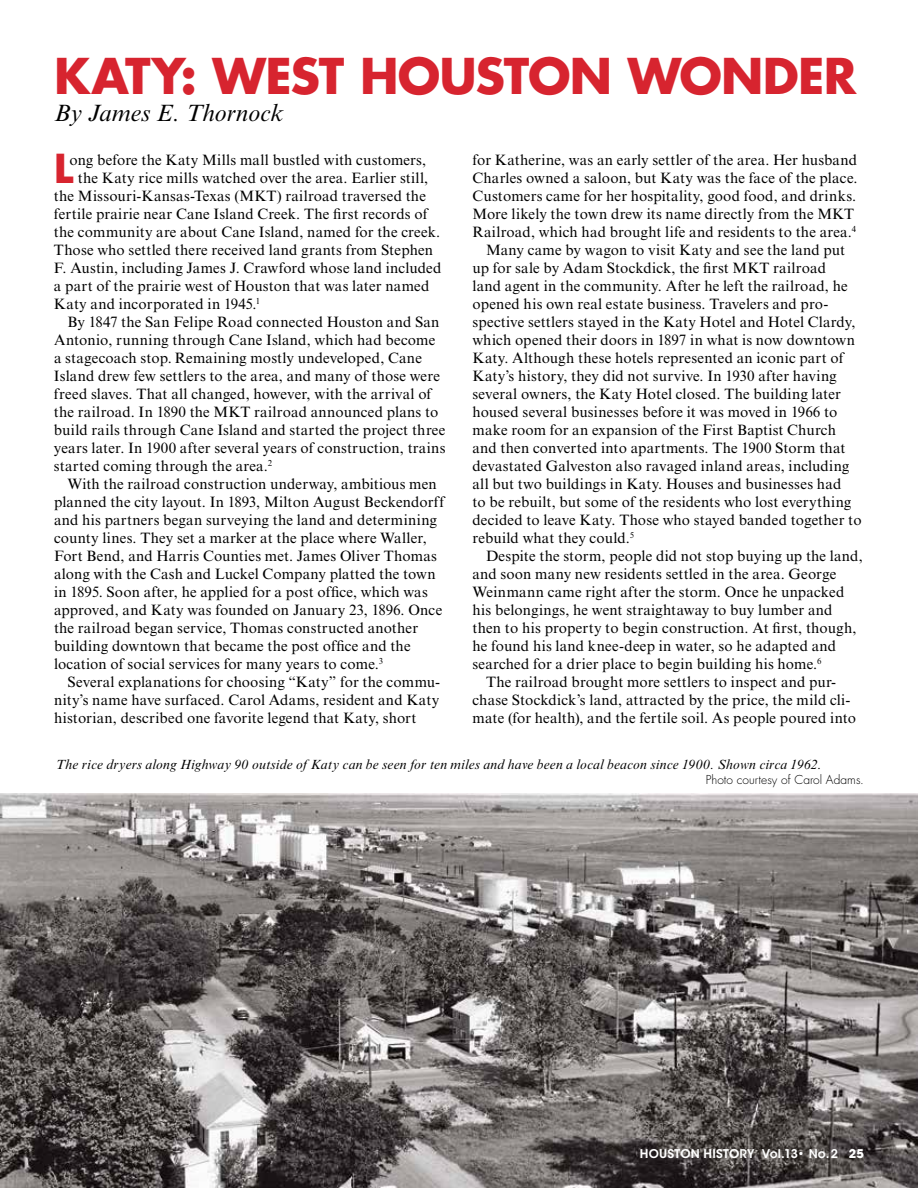
<style>
.page{position:relative;width:918px;height:1188px;background:#fff}
.page>*{position:absolute;margin:0;border:0;box-sizing:border-box;transform-origin:0 0}
.t1{font:700 48px "Futura Std";letter-spacing:-.015em;color:#d7242f}
.t2{font:700 38.85px "Futura Std";color:#d7242f}
.t3{font:italic 24px "Times New Roman MT Std";letter-spacing:.005em;color:#000}
.t4{font:15px "Times New Roman MT Std";letter-spacing:.01em;color:#000}
.t5{font:italic 13.5px "Times New Roman MT Std";letter-spacing:.015em;color:#000}
.t6{font:600 12px "ITC Avant Garde Std";letter-spacing:.02em;color:#fff}
.t7{font:300 12px "Futura Std";letter-spacing:.005em;color:#000}
.s1{font-weight:700}
</style>
<div class="page">
<img style="left:0;top:794px;width:918px;height:394px">
<h1 class="t1" style="left:54px;top:44px;width:804px">KATY: WEST HOUSTON WONDER</h1>
<h3 class="t3" style="left:54px;top:99px;width:231px">By James E. Thornock</h3>
<h2 class="t2" style="left:54px;top:143px;width:21px">L</h2>
<p class="t4" style="left:69px;top:151px;width:358px">ong before the Katy Mills mall bustled with customers,</p>
<p class="t4" style="left:78px;top:169px;width:352px">the Katy rice mills watched over the area. Earlier still,</p>
<p class="t4" style="left:54px;top:187px;width:373px">the Missouri-Kansas-Texas (MKT) railroad traversed the</p>
<p class="t4" style="left:54px;top:205px;width:375px">fertile prairie near Cane Island Creek. The first records of</p>
<p class="t4" style="left:54px;top:223px;width:388px">the community are about Cane Island, named for the creek.</p>
<p class="t4" style="left:54px;top:241px;width:381px">Those who settled there received land grants from Stephen</p>
<p class="t4" style="left:54px;top:259px;width:389px">F. Austin, including James J. Crawford whose land included</p>
<p class="t4" style="left:54px;top:277px;width:377px">a part of the prairie west of Houston that was later named</p>
<p class="t4" style="left:54px;top:295px;width:208px">Katy and incorporated in 1945.<sup>1</sup></p>
<p class="t4" style="left:68px;top:313px;width:373px">By 1847 the San Felipe Road connected Houston and San</p>
<p class="t4" style="left:54px;top:331px;width:383px">Antonio, running through Cane Island, which had become</p>
<p class="t4" style="left:54px;top:349px;width:369px">a stagecoach stop. Remaining mostly undeveloped, Cane</p>
<p class="t4" style="left:54px;top:367px;width:387px">Island drew few settlers to the area, and many of those were</p>
<p class="t4" style="left:54px;top:385px;width:379px">freed slaves. That all changed, however, with the arrival of</p>
<p class="t4" style="left:54px;top:403px;width:386px">the railroad. In 1890 the MKT railroad announced plans to</p>
<p class="t4" style="left:54px;top:421px;width:393px">build rails through Cane Island and started the project three</p>
<p class="t4" style="left:54px;top:439px;width:393px">years later. In 1900 after several years of construction, trains</p>
<p class="t4" style="left:54px;top:457px;width:220px">started coming through the area.<sup>2</sup></p>
<p class="t4" style="left:68px;top:475px;width:371px">With the railroad construction underway, ambitious men</p>
<p class="t4" style="left:54px;top:493px;width:392px">planned the city layout. In 1893, Milton August Beckendorff</p>
<p class="t4" style="left:54px;top:511px;width:385px">and his partners began surveying the land and determining</p>
<p class="t4" style="left:54px;top:529px;width:374px">county lines. They set a marker at the place where Waller,</p>
<p class="t4" style="left:54px;top:547px;width:385px">Fort Bend, and Harris Counties met. James Oliver Thomas</p>
<p class="t4" style="left:54px;top:565px;width:383px">along with the Cash and Luckel Company platted the town</p>
<p class="t4" style="left:54px;top:583px;width:375px">in 1895. Soon after, he applied for a post office, which was</p>
<p class="t4" style="left:54px;top:601px;width:390px">approved, and Katy was founded on January 23, 1896. Once</p>
<p class="t4" style="left:54px;top:619px;width:366px">the railroad began service, Thomas constructed another</p>
<p class="t4" style="left:54px;top:637px;width:358px">building downtown that became the post office and the</p>
<p class="t4" style="left:54px;top:655px;width:331px">location of social services for many years to come.<sup>3</sup></p>
<p class="t4" style="left:68px;top:673px;width:374px">Several explanations for choosing “Katy” for the commu-</p>
<p class="t4" style="left:54px;top:691px;width:387px">nity’s name have surfaced. Carol Adams, resident and Katy</p>
<p class="t4" style="left:54px;top:709px;width:364px">historian, described one favorite legend that Katy, short</p>
<p class="t4" style="left:472px;top:151px;width:386px">for Katherine, was an early settler of the area. Her husband</p>
<p class="t4" style="left:472px;top:169px;width:387px">Charles owned a saloon, but Katy was the face of the place.</p>
<p class="t4" style="left:472px;top:187px;width:385px">Customers came for her hospitality, good food, and drinks.</p>
<p class="t4" style="left:472px;top:205px;width:383px">More likely the town drew its name directly from the MKT</p>
<p class="t4" style="left:472px;top:223px;width:385px">Railroad, which had brought life and residents to the area.<sup>4</sup></p>
<p class="t4" style="left:486px;top:241px;width:361px">Many came by wagon to visit Katy and see the land put</p>
<p class="t4" style="left:472px;top:259px;width:355px">up for sale by Adam Stockdick, the first MKT railroad</p>
<p class="t4" style="left:472px;top:277px;width:377px">land agent in the community. After he left the railroad, he</p>
<p class="t4" style="left:472px;top:295px;width:357px">opened his own real estate business. Travelers and pro-</p>
<p class="t4" style="left:472px;top:313px;width:385px">spective settlers stayed in the Katy Hotel and Hotel Clardy,</p>
<p class="t4" style="left:472px;top:331px;width:384px">which opened their doors in 1897 in what is now downtown</p>
<p class="t4" style="left:472px;top:349px;width:373px">Katy. Although these hotels represented an iconic part of</p>
<p class="t4" style="left:472px;top:367px;width:366px">Katy’s history, they did not survive. In 1930 after having</p>
<p class="t4" style="left:472px;top:385px;width:370px">several owners, the Katy Hotel closed. The building later</p>
<p class="t4" style="left:472px;top:403px;width:367px">housed several businesses before it was moved in 1966 to</p>
<p class="t4" style="left:472px;top:421px;width:365px">make room for an expansion of the First Baptist Church</p>
<p class="t4" style="left:472px;top:439px;width:375px">and then converted into apartments. The 1900 Storm that</p>
<p class="t4" style="left:472px;top:457px;width:378px">devastated Galveston also ravaged inland areas, including</p>
<p class="t4" style="left:472px;top:475px;width:370px">all but two buildings in Katy. Houses and businesses had</p>
<p class="t4" style="left:472px;top:493px;width:380px">to be rebuilt, but some of the residents who lost everything</p>
<p class="t4" style="left:472px;top:511px;width:391px">decided to leave Katy. Those who stayed banded together to</p>
<p class="t4" style="left:472px;top:529px;width:163px">rebuild what they could.<sup>5</sup></p>
<p class="t4" style="left:486px;top:547px;width:378px">Despite the storm, people did not stop buying up the land,</p>
<p class="t4" style="left:472px;top:565px;width:365px">and soon many new residents settled in the area. George</p>
<p class="t4" style="left:472px;top:583px;width:373px">Weinmann came right after the storm. Once he unpacked</p>
<p class="t4" style="left:472px;top:601px;width:361px">his belongings, he went straightaway to buy lumber and</p>
<p class="t4" style="left:472px;top:619px;width:385px">then to his property to begin construction. At first, though,</p>
<p class="t4" style="left:472px;top:637px;width:365px">he found his land knee-deep in water, so he adapted and</p>
<p class="t4" style="left:472px;top:655px;width:350px">searched for a drier place to begin building his home.<sup>6</sup></p>
<p class="t4" style="left:486px;top:673px;width:352px">The railroad brought more settlers to inspect and pur-</p>
<p class="t4" style="left:472px;top:691px;width:379px">chase Stockdick’s land, attracted by the price, the mild cli-</p>
<p class="t4" style="left:472px;top:709px;width:385px">mate (for health), and the fertile soil. As people poured into</p>
<p class="t5" style="left:56px;top:757px;width:767px">The rice dryers along Highway 90 outside of Katy can be seen for ten miles and have been a local beacon since 1900. Shown circa 1962.</p>
<p class="t7" style="left:706px;top:772px;width:160px">Photo courtesy of Carol Adams.</p>
<p class="t6" style="left:640px;top:1146px;width:226px">HOUSTON HISTORY Vol.13• No.2 <span class="s1">25</span></p>
</div>
